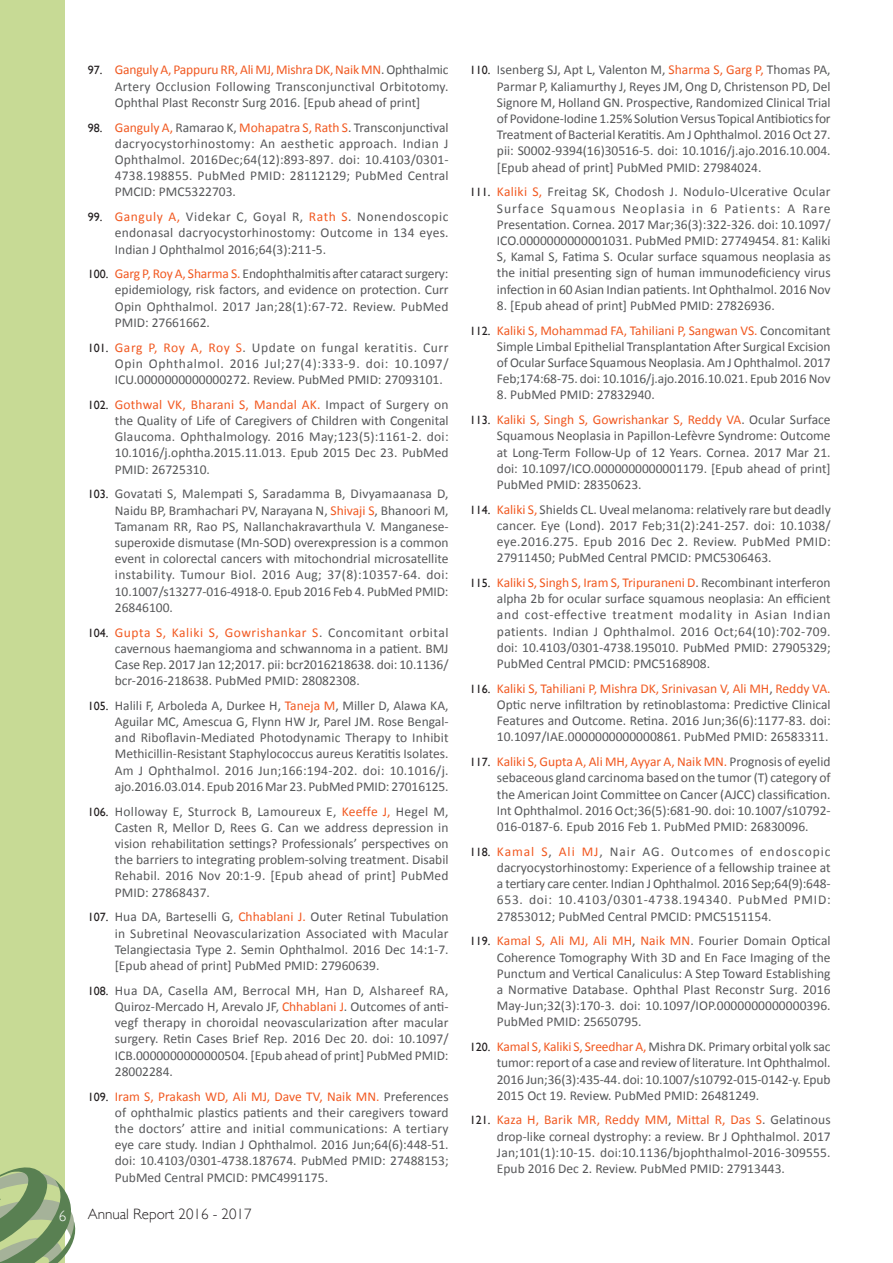
<style>
.page{position:relative;width:893px;height:1263px;background:#fff}
.page>*{position:absolute;margin:0;border:0;box-sizing:border-box;transform-origin:0 0}
.t1{font:300 15px "Gill Sans";color:#231f20}
.t2{font:300 15px "Gill Sans";color:#fff}
.t3{font:13.5px/16.2px "Calibri";color:#57585a;text-align:justify}
.s1{font-family:"Gill Sans";font-size:12px;color:#231f20}
.s2{color:#f15921}
</style>
<div class="page">
<div style="left:0;top:0;width:65px;height:1262px;background:#c7da95"></div>
<svg style="left:0;top:1167px;width:76px;height:96px"></svg>
<p class="t3" style="left:115px;top:62px;width:335px;text-indent:-27px"><span class="s1">97.</span> <span class="s2">Ganguly A, Pappuru RR, Ali MJ, Mishra DK, Naik MN</span>. Ophthalmic Artery Occlusion Following Transconjunctival Orbitotomy.<br>Ophthal Plast Reconstr Surg 2016. [Epub ahead of print]</p>
<p class="t3" style="left:115px;top:119px;width:335px;text-indent:-27px"><span class="s1">98.</span> <span class="s2">Ganguly A,</span> Ramarao K, <span class="s2">Mohapatra S, Rath S</span>. Transconjunctival dacryocystorhinostomy: An aesthetic approach. Indian J Ophthalmol. 2016Dec;64(12):893-897. doi: 10.4103/0301- 4738.198855. PubMed PMID: 28112129; PubMed Central PMCID: PMC5322703.</p>
<p class="t3" style="left:115px;top:208px;width:335px;text-indent:-27px"><span class="s1">99.</span> <span class="s2">Ganguly A,</span> Videkar C, Goyal R, <span class="s2">Rath S</span>. Nonendoscopic endonasal dacryocystorhinostomy: Outcome in 134 eyes.<br>Indian J Ophthalmol 2016;64(3):211-5.</p>
<p class="t3" style="left:115px;top:266px;width:335px;text-indent:-27px"><span class="s1">100.</span> <span class="s2">Garg P, Roy A, Sharma S.</span> Endophthalmitis after cataract surgery: epidemiology, risk factors, and evidence on protection. Curr Opin Ophthalmol. 2017 Jan;28(1):67-72. Review. PubMed PMID: 27661662.</p>
<p class="t3" style="left:115px;top:339px;width:335px;text-indent:-27px"><span class="s1">101.</span> <span class="s2">Garg P, Roy A, Roy S</span>. Update on fungal keratitis. Curr Opin Ophthalmol. 2016 Jul;27(4):333-9. doi: 10.1097/ ICU.0000000000000272. Review. PubMed PMID: 27093101.</p>
<p class="t3" style="left:115px;top:396px;width:335px;text-indent:-27px"><span class="s1">102.</span> <span class="s2">Gothwal VK, Bharani S, Mandal AK.</span> Impact of Surgery on the Quality of Life of Caregivers of Children with Congenital Glaucoma. Ophthalmology. 2016 May;123(5):1161-2. doi:<br>10.1016/j.ophtha.2015.11.013. Epub 2015 Dec 23. PubMed PMID: 26725310.</p>
<p class="t3" style="left:115px;top:485px;width:335px;text-indent:-27px"><span class="s1">103.</span> Govatati S, Malempati S, Saradamma B, Divyamaanasa D, Naidu BP, Bramhachari PV, Narayana N, <span class="s2">Shivaji S</span>, Bhanoori M, Tamanam RR, Rao PS, Nallanchakravarthula V. Manganese&shy;superoxide dismutase (Mn-SOD) overexpression is a common event in colorectal cancers with mitochondrial microsatellite instability. Tumour Biol. 2016 Aug; 37(8):10357-64. doi:<br>10.1007/s13277-016-4918-0. Epub 2016 Feb 4. PubMed PMID:<br>26846100.</p>
<p class="t3" style="left:115px;top:624px;width:335px;text-indent:-27px"><span class="s1">104.</span> <span class="s2">Gupta S, Kaliki S, Gowrishankar S</span>. Concomitant orbital cavernous haemangioma and schwannoma in a patient. BMJ Case Rep. 2017 Jan 12;2017. pii: bcr2016218638. doi: 10.1136/ bcr-2016-218638. PubMed PMID: 28082308.</p>
<p class="t3" style="left:115px;top:697px;width:335px;text-indent:-27px"><span class="s1">105.</span> Halili F, Arboleda A, Durkee H, <span class="s2">Taneja M</span>, Miller D, Alawa KA, Aguilar MC, Amescua G, Flynn HW Jr, Parel JM. Rose Bengal&shy;and Riboflavin-Mediated Photodynamic Therapy to Inhibit Methicillin-Resistant Staphylococcus aureus Keratitis Isolates.<br>Am J Ophthalmol. 2016 Jun;166:194-202. doi: 10.1016/j. ajo.2016.03.014. Epub 2016 Mar 23. PubMed PMID: 27016125.</p>
<p class="t3" style="left:115px;top:803px;width:335px;text-indent:-27px"><span class="s1">106.</span> Holloway E, Sturrock B, Lamoureux E, <span class="s2">Keeffe J,</span> Hegel M, Casten R, Mellor D, Rees G. Can we address depression in vision rehabilitation settings? Professionals’ perspectives on the barriers to integrating problem-solving treatment. Disabil Rehabil. 2016 Nov 20:1-9. [Epub ahead of print] PubMed PMID: 27868437.</p>
<p class="t3" style="left:115px;top:908px;width:335px;text-indent:-27px"><span class="s1">107.</span> Hua DA, Barteselli G, <span class="s2">Chhablani J.</span> Outer Retinal Tubulation in Subretinal Neovascularization Associated with Macular Telangiectasia Type 2. Semin Ophthalmol. 2016 Dec 14:1-7. [Epub ahead of print] PubMed PMID: 27960639.</p>
<p class="t3" style="left:115px;top:982px;width:335px;text-indent:-27px"><span class="s1">108.</span> Hua DA, Casella AM, Berrocal MH, Han D, Alshareef RA, Quiroz-Mercado H, Arevalo JF, <span class="s2">Chhablani J</span>. Outcomes of anti&shy;vegf therapy in choroidal neovascularization after macular surgery. Retin Cases Brief Rep. 2016 Dec 20. doi: 10.1097/ ICB.0000000000000504. [Epub ahead of print] PubMed PMID:<br>28002284.</p>
<p class="t3" style="left:115px;top:1087px;width:335px;text-indent:-27px"><span class="s1">109.</span> <span class="s2">Iram S, Prakash WD, Ali MJ, Dave TV, Naik MN.</span> Preferences of ophthalmic plastics patients and their caregivers toward the doctors’ attire and initial communications: A tertiary eye care study. Indian J Ophthalmol. 2016 Jun;64(6):448-51. doi: 10.4103/0301-4738.187674. PubMed PMID: 27488153; PubMed Central PMCID: PMC4991175.</p>
<p class="t2" style="left:59px;top:1207px;width:9px">6</p>
<p class="t1" style="left:88px;top:1204px;width:165px">Annual Report 2016 - 2017</p>
<p class="t3" style="left:497px;top:62px;width:335px;text-indent:-27px"><span class="s1">110.</span> Isenberg SJ, Apt L, Valenton M, <span class="s2">Sharma S, Garg P,</span> Thomas PA, Parmar P, Kaliamurthy J, Reyes JM, Ong D, Christenson PD, Del Signore M, Holland GN. Prospective, Randomized Clinical Trial of Povidone-Iodine 1.25% Solution Versus Topical Antibiotics for Treatment of Bacterial Keratitis. Am J Ophthalmol. 2016 Oct 27. pii: S0002-9394(16)30516-5. doi: 10.1016/j.ajo.2016.10.004. [Epub ahead of print] PubMed PMID: 27984024.</p>
<p class="t3" style="left:497px;top:184px;width:335px;text-indent:-27px"><span class="s1">111.</span> <span class="s2">Kaliki S,</span> Freitag SK, Chodosh J. Nodulo-Ulcerative Ocular Surface Squamous Neoplasia in 6 Patients: A Rare Presentation. Cornea. 2017 Mar;36(3):322-326. doi: 10.1097/ ICO.0000000000001031. PubMed PMID: 27749454. 81: Kaliki S, Kamal S, Fatima S. Ocular surface squamous neoplasia as the initial presenting sign of human immunodeficiency virus infection in 60 Asian Indian patients. Int Ophthalmol. 2016 Nov</p>
<p class="t3" style="left:497px;top:297px;width:279px">8. [Epub ahead of print] PubMed PMID: 27826936.</p>
<p class="t3" style="left:497px;top:322px;width:335px;text-indent:-27px"><span class="s1">112.</span> <span class="s2">Kaliki S, Mohammad FA, Tahiliani P, Sangwan VS.</span> Concomitant Simple Limbal Epithelial Transplantation After Surgical Excision of Ocular Surface Squamous Neoplasia. Am J Ophthalmol. 2017<br>Feb;174:68-75. doi: 10.1016/j.ajo.2016.10.021. Epub 2016 Nov</p>
<p class="t3" style="left:497px;top:387px;width:159px">8. PubMed PMID: 27832940.</p>
<p class="t3" style="left:497px;top:411px;width:335px;text-indent:-27px"><span class="s1">113.</span> <span class="s2">Kaliki S, Singh S, Gowrishankar S, Reddy VA</span>. Ocular Surface Squamous Neoplasia in Papillon-Lefèvre Syndrome: Outcome at Long-Term Follow-Up of 12 Years. Cornea. 2017 Mar 21. doi: 10.1097/ICO.0000000000001179. [Epub ahead of print] PubMed PMID: 28350623.</p>
<p class="t3" style="left:497px;top:501px;width:335px;text-indent:-27px"><span class="s1">114.</span> <span class="s2">Kaliki S,</span> Shields CL. Uveal melanoma: relatively rare but deadly cancer. Eye (Lond). 2017 Feb;31(2):241-257. doi: 10.1038/ eye.2016.275. Epub 2016 Dec 2. Review. PubMed PMID:<br>27911450; PubMed Central PMCID: PMC5306463.</p>
<p class="t3" style="left:497px;top:574px;width:335px;text-indent:-27px"><span class="s1">115.</span> <span class="s2">Kaliki S, Singh S, Iram S, Tripuraneni D</span>. Recombinant interferon alpha 2b for ocular surface squamous neoplasia: An efficient and cost-effective treatment modality in Asian Indian patients. Indian J Ophthalmol. 2016 Oct;64(10):702-709. doi: 10.4103/0301-4738.195010. PubMed PMID: 27905329; PubMed Central PMCID: PMC5168908.</p>
<p class="t3" style="left:497px;top:680px;width:335px;text-indent:-27px"><span class="s1">116.</span> <span class="s2">Kaliki S, Tahiliani P, Mishra DK, Srinivasan V, Ali MH</span>, <span class="s2">Reddy VA.<br></span>Optic nerve infiltration by retinoblastoma: Predictive Clinical Features and Outcome. Retina. 2016 Jun;36(6):1177-83. doi:<br>10.1097/IAE.0000000000000861. PubMed PMID: 26583311.</p>
<p class="t3" style="left:497px;top:753px;width:335px;text-indent:-27px"><span class="s1">117.</span> <span class="s2">Kaliki S, Gupta A, Ali MH, Ayyar A, Naik MN.</span> Prognosis of eyelid sebaceous gland carcinoma based on the tumor (T) category of the American Joint Committee on Cancer (AJCC) classification.<br>Int Ophthalmol. 2016 Oct;36(5):681-90. doi: 10.1007/s10792- 016-0187-6. Epub 2016 Feb 1. PubMed PMID: 26830096.</p>
<p class="t3" style="left:497px;top:843px;width:335px;text-indent:-27px"><span class="s1">118.</span> <span class="s2">Kamal S</span>, <span class="s2">Ali MJ</span>, Nair AG. Outcomes of endoscopic dacryocystorhinostomy: Experience of a fellowship trainee at a tertiary care center. Indian J Ophthalmol. 2016 Sep;64(9):648- 653. doi: 10.4103/0301-4738.194340. PubMed PMID:<br>27853012; PubMed Central PMCID: PMC5151154.</p>
<p class="t3" style="left:497px;top:932px;width:335px;text-indent:-27px"><span class="s1">119.</span> <span class="s2">Kamal S, Ali MJ, Ali MH</span>, <span class="s2">Naik MN</span>. Fourier Domain Optical Coherence Tomography With 3D and En Face Imaging of the Punctum and Vertical Canaliculus: A Step Toward Establishing a Normative Database. Ophthal Plast Reconstr Surg. 2016<br>May-Jun;32(3):170-3. doi: 10.1097/IOP.0000000000000396.<br>PubMed PMID: 25650795.</p>
<p class="t3" style="left:497px;top:1038px;width:335px;text-indent:-27px"><span class="s1">120.</span> <span class="s2">Kamal S, Kaliki S, Sreedhar A,</span> Mishra DK. Primary orbital yolk sac tumor: report of a case and review of literature. Int Ophthalmol.<br>2016 Jun;36(3):435-44. doi: 10.1007/s10792-015-0142-y. Epub 2015 Oct 19. Review. PubMed PMID: 26481249.</p>
<p class="t3" style="left:497px;top:1111px;width:335px;text-indent:-27px"><span class="s1">121.</span> <span class="s2">Kaza H, Barik MR, Reddy MM</span>, <span class="s2">Mittal R, Das S</span>. Gelatinous drop-like corneal dystrophy: a review. Br J Ophthalmol. 2017<br>Jan;101(1):10-15. doi:10.1136/bjophthalmol-2016-309555.<br>Epub 2016 Dec 2. Review. PubMed PMID: 27913443.</p>
</div>
